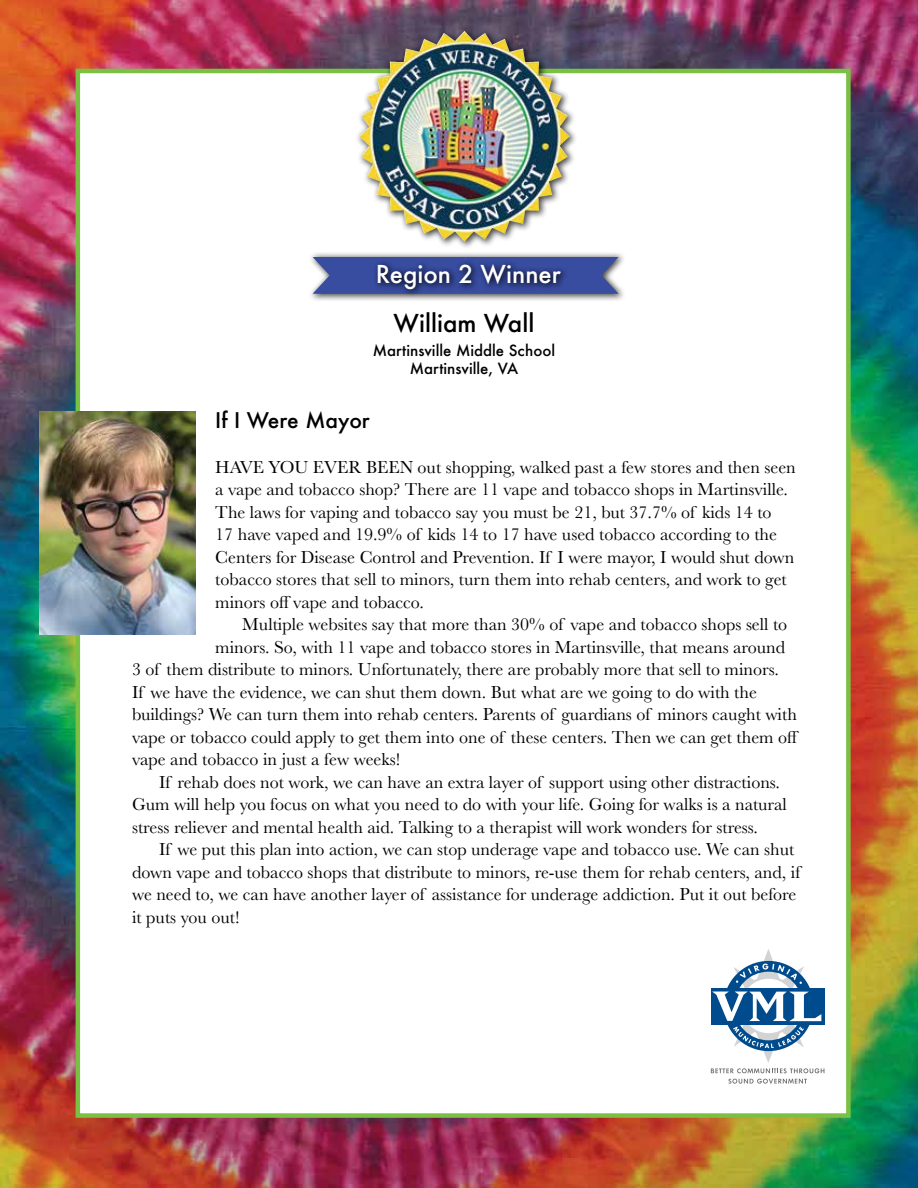
<style>
.page{position:relative;width:918px;height:1188px;background:#fff}
.page>*{position:absolute;margin:0;border:0;box-sizing:border-box;transform-origin:0 0}
.t1{font:500 24px "Futura";color:#fff}
.t2{font:500 24px "Futura";color:#000}
.t3{font:500 21px "Futura";color:#000}
.t4{font:18px/22.5px "Baskerville";color:#000}
.t5{font:500 15px/18px "Futura";color:#000;text-align:center}
</style>
<div class="page">
<img style="left:1px;top:0;width:917px;height:1188px">
<div style="left:76px;top:69px;width:775px;height:1049px;background:#fff;border:4px solid #7ac143"></div>
<div style="left:308px;top:252px;width:319px;height:51px;background:#000;opacity:.75"></div>
<svg style="left:313px;top:257px;width:306px;height:37px;background:#4e5fa6"></svg>
<div style="left:373px;top:259px;width:196px;height:38px;background:#000;opacity:.75"></div>
<div style="left:355px;top:26px;width:223px;height:224px;background:#000;opacity:.75"></div>
<img style="left:420px;top:32px;width:44px;height:17px">
<svg style="left:711px;top:949px;width:113px;height:124px"></svg>
<svg style="left:728px;top:1079px;width:79px;height:5px"></svg>
<img style="left:39px;top:411px;width:156px;height:223px">
<h1 class="t1" style="left:376px;top:257px;width:187px">Region 2 Winner</h1>
<h1 class="t2" style="left:394px;top:306px;width:142px">William Wall</h1>
<p class="t5" style="left:373px;top:342px;width:184px">Martinsville Middle School<br>Martinsville, VA</p>
<p class="t3" style="left:215px;top:406px;width:156px">If I Were Mayor</p>
<p class="t4" style="left:215px;top:456px;width:582px">HAVE YOU EVER BEEN out shopping, walked past a few stores and then seen a vape and tobacco shop? There are 11 vape and tobacco shops in Martinsville.<br>The laws for vaping and tobacco say you must be 21, but 37.7% of kids 14 to<br>17 have vaped and 19.9% of kids 14 to 17 have used tobacco according to the Centers for Disease Control and Prevention. If I were mayor, I would shut down tobacco stores that sell to minors, turn them into rehab centers, and work to get minors off vape and tobacco.</p>
<p class="t4" style="left:242px;top:613px;width:546px">Multiple websites say that more than 30% of vape and tobacco shops sell to</p>
<p class="t4" style="left:215px;top:636px;width:571px">minors. So, with 11 vape and tobacco stores in Martinsville, that means around</p>
<p class="t4" style="left:132px;top:658px;width:649px">3 of them distribute to minors. Unfortunately, there are probably more that sell to minors.</p>
<p class="t4" style="left:132px;top:681px;width:626px">If we have the evidence, we can shut them down. But what are we going to do with the</p>
<p class="t4" style="left:132px;top:703px;width:666px">buildings? We can turn them into rehab centers. Parents of guardians of minors caught with</p>
<p class="t4" style="left:132px;top:726px;width:669px">vape or tobacco could apply to get them into one of these centers. Then we can get them off</p>
<p class="t4" style="left:132px;top:748px;width:270px">vape and tobacco in just a few weeks!</p>
<p class="t4" style="left:159px;top:771px;width:623px">If rehab does not work, we can have an extra layer of support using other distractions.</p>
<p class="t4" style="left:132px;top:793px;width:656px">Gum will help you focus on what you need to do with your life. Going for walks is a natural</p>
<p class="t4" style="left:132px;top:816px;width:628px">stress reliever and mental health aid. Talking to a therapist will work wonders for stress.</p>
<p class="t4" style="left:159px;top:838px;width:637px">If we put this plan into action, we can stop underage vape and tobacco use. We can shut</p>
<p class="t4" style="left:132px;top:861px;width:670px">down vape and tobacco shops that distribute to minors, re-use them for rehab centers, and, if</p>
<p class="t4" style="left:132px;top:883px;width:666px">we need to, we can have another layer of assistance for underage addiction. Put it out before</p>
<p class="t4" style="left:132px;top:906px;width:109px">it puts you out!</p>
</div>
